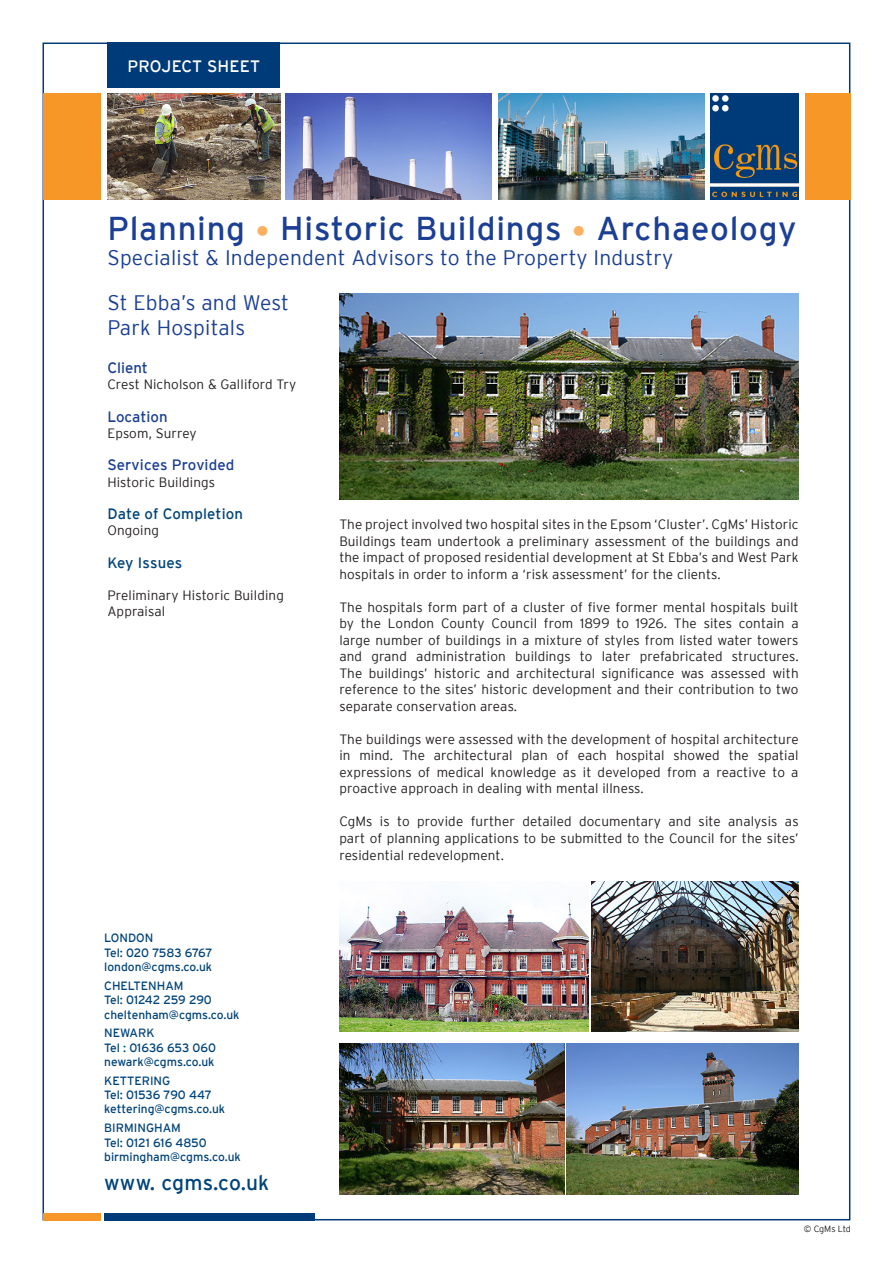
<style>
.page{position:relative;width:893px;height:1263px;background:#fff}
.page>*{position:absolute;margin:0;border:0;box-sizing:border-box;transform-origin:0 0}
.t1{font:33px "Interstate";letter-spacing:.025em;color:#1b3f94}
.t2{font:300 21px/25.2px "Interstate";letter-spacing:.01em;color:#1b3f94}
.t3{font:21px "Interstate";letter-spacing:.01em;color:#00447b}
.t4{font:16.5px "Interstate";letter-spacing:.01em;color:#fff}
.t5{font:15px "Interstate";color:#1b3f94}
.t6{font:15px "Interstate";letter-spacing:.01em;color:#00447b}
.t7{font:300 13.5px/16.5px "Interstate";letter-spacing:.01em;color:#231f20;text-align:justify}
.t8{font:12px "Interstate";color:#00447b}
.t9{font:12px "Interstate";letter-spacing:-.03em;color:#00447b}
.t10{font:12px "Interstate";letter-spacing:-.02em;color:#00447b}
.t11{font:300 9px "Interstate";letter-spacing:-.01em;color:#231f20}
.s1{color:#fab05f}
</style>
<div class="page">
<div style="left:107px;top:43px;width:173px;height:45px;background:#003b79"></div>
<svg style="left:97px;top:1213px;width:9px;height:8px"></svg>
<div style="left:104px;top:1213px;width:211px;height:7px;background:#003b79"></div>
<div style="left:43px;top:1213px;width:57px;height:7px;background:#f79727"></div>
<div style="left:805px;top:94px;width:45px;height:106px;background:#f79727"></div>
<img style="left:710px;top:94px;width:89px;height:106px">
<div style="left:43px;top:94px;width:57px;height:106px;background:#f79727"></div>
<img style="left:107px;top:94px;width:173px;height:106px">
<img style="left:498px;top:94px;width:206px;height:106px">
<img style="left:286px;top:94px;width:206px;height:106px">
<img style="left:591px;top:881px;width:208px;height:150px">
<img style="left:339px;top:886px;width:250px;height:145px">
<img style="left:339px;top:293px;width:460px;height:207px">
<img style="left:566px;top:1044px;width:233px;height:150px">
<img style="left:339px;top:1044px;width:225px;height:150px">
<p class="t4" style="left:127px;top:57px;width:134px">PROJECT SHEET</p>
<p class="t1" style="left:107px;top:210px;width:691px">Planning <span class="s1">•</span> Historic Buildings <span class="s1">•</span> Archaeology</p>
<p class="t2" style="left:107px;top:245px;width:567px">Specialist &amp; Independent Advisors to the Property Industry</p>
<p class="t2" style="left:107px;top:290px;width:183px">St Ebba’s and West<br>Park Hospitals</p>
<p class="t5" style="left:107px;top:360px;width:42px">Client</p>
<p class="t7" style="left:107px;top:376px;width:190px">Crest Nicholson &amp; Galliford Try</p>
<p class="t5" style="left:107px;top:408px;width:62px">Location</p>
<p class="t7" style="left:107px;top:425px;width:91px">Epsom, Surrey</p>
<p class="t5" style="left:107px;top:457px;width:129px">Services Provided</p>
<p class="t7" style="left:107px;top:473px;width:109px">Historic Buildings</p>
<p class="t6" style="left:107px;top:505px;width:137px">Date of Completion</p>
<p class="t7" style="left:107px;top:522px;width:53px">Ongoing</p>
<p class="t6" style="left:107px;top:554px;width:76px">Key Issues</p>
<p class="t7" style="left:107px;top:587px;width:178px">Preliminary Historic Building<br>Appraisal</p>
<p class="t8" style="left:104px;top:931px;width:51px">LONDON</p>
<p class="t9" style="left:104px;top:946px;width:110px">Tel: 020 7583 6767</p>
<p class="t8" style="left:104px;top:960px;width:110px">london@cgms.co.uk</p>
<p class="t8" style="left:104px;top:979px;width:81px">CHELTENHAM</p>
<p class="t10" style="left:104px;top:993px;width:109px">Tel: 01242 259 290</p>
<p class="t8" style="left:104px;top:1008px;width:137px">cheltenham@cgms.co.uk</p>
<p class="t8" style="left:104px;top:1026px;width:52px">NEWARK</p>
<p class="t8" style="left:104px;top:1041px;width:113px">Tel : 01636 653 060</p>
<p class="t8" style="left:104px;top:1055px;width:112px">newark@cgms.co.uk</p>
<p class="t8" style="left:104px;top:1074px;width:68px">KETTERING</p>
<p class="t8" style="left:104px;top:1088px;width:109px">Tel: 01536 790 447</p>
<p class="t8" style="left:104px;top:1102px;width:123px">kettering@cgms.co.uk</p>
<p class="t8" style="left:104px;top:1121px;width:78px">BIRMINGHAM</p>
<p class="t8" style="left:104px;top:1135px;width:104px">Tel: 0121 616 4850</p>
<p class="t8" style="left:104px;top:1150px;width:138px">birmingham@cgms.co.uk</p>
<p class="t3" style="left:104px;top:1171px;width:167px">www. cgms.co.uk</p>
<p class="t7" style="left:339px;top:516px;width:461px">The project involved two hospital sites in the Epsom ‘Cluster’. CgMs’ Historic Buildings team undertook a preliminary assessment of the buildings and the impact of proposed residential development at St Ebba’s and West Park hospitals in order to inform a ‘risk assessment’ for the clients.</p>
<p class="t7" style="left:339px;top:599px;width:461px">The hospitals form part of a cluster of five former mental hospitals built by the London County Council from 1899 to 1926. The sites contain a large number of buildings in a mixture of styles from listed water towers and grand administration buildings to later prefabricated structures.<br>The buildings’ historic and architectural significance was assessed with reference to the sites’ historic development and their contribution to two separate conservation areas.</p>
<p class="t7" style="left:339px;top:731px;width:461px">The buildings were assessed with the development of hospital architecture in mind. The architectural plan of each hospital showed the spatial expressions of medical knowledge as it developed from a reactive to a proactive approach in dealing with mental illness.</p>
<p class="t7" style="left:339px;top:813px;width:461px;line-height:17px">CgMs is to provide further detailed documentary and site analysis as part of planning applications to be submitted to the Council for the sites’ residential redevelopment.</p>
<p class="t11" style="left:804px;top:1224px;width:49px">© CgMs Ltd</p>
</div>
